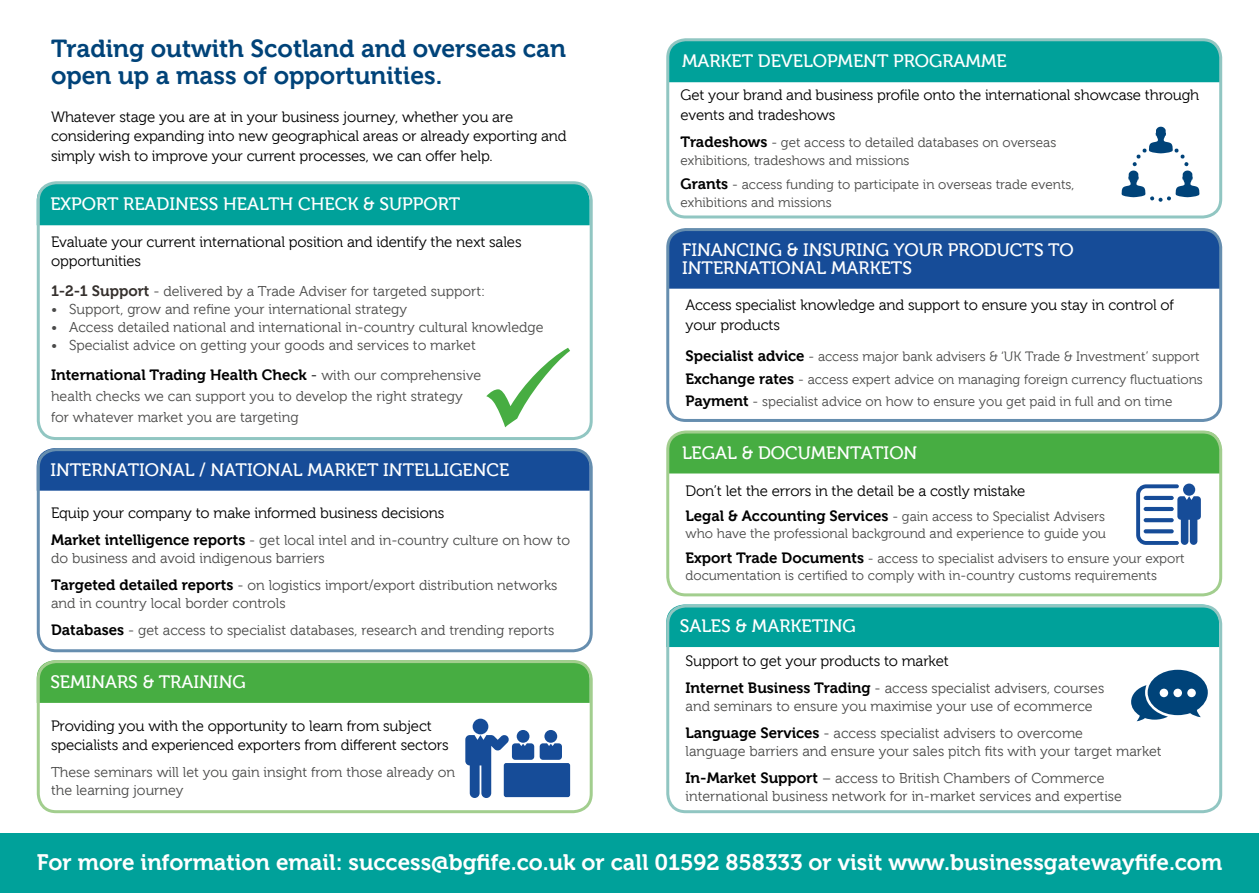
<style>
.page{position:relative;width:1259px;height:893px;background:#fff}
.page>*{position:absolute;margin:0;border:0;box-sizing:border-box;transform-origin:0 0}
.t1{font:24.75px/27px "Museo 700";color:#004379}
.t2{font:22.5px "Museo 700";color:#fff}
.t3{font:18px/18px "Museo 500";color:#fff}
.t4{font:15px/19.5px "Museo 300";letter-spacing:-.01em;color:#000}
.t5{font:15px "Museo 700";color:#000}
.t6{font:14.25px/18px "Museo 300";color:#4a4a49}
.t7{font:13.5px/22.5px "Museo 300";color:#4a4a49}
.s1{font-family:"Museo 700";font-size:15px;color:#35302d}
.s2{font-family:"Museo 300"}
.s3{font-family:"Museo 300";font-size:14.25px;color:#4a4a49}
.s4{font-family:"Museo 700";font-size:15px;color:#000}
</style>
<div class="page">
<div style="left:670px;top:42px;width:548px;height:40px;background:#00a19a"></div>
<div style="left:670px;top:229px;width:551px;height:60px;background:#164c98"></div>
<div style="left:670px;top:434px;width:548px;height:39px;background:#47ad42"></div>
<div style="left:666px;top:608px;width:552px;height:39px;background:#00a19a"></div>
<div style="left:37px;top:185px;width:552px;height:40px;background:#00a19a"></div>
<div style="left:37px;top:448px;width:552px;height:43px;background:#164c98"></div>
<div style="left:37px;top:660px;width:552px;height:43px;background:#47ad42"></div>
<div style="left:37px;top:181px;width:556px;height:259px;border:3px solid #91c6c2;border-radius:18px"></div>
<div style="left:666px;top:228px;width:556px;height:194px;border:3px solid #668eaf;border-radius:18px"></div>
<div style="left:666px;top:430px;width:556px;height:166px;border:3px solid #a2ce8e;border-radius:18px"></div>
<div style="left:666px;top:604px;width:556px;height:209px;border:3px solid #91c6c2;border-radius:18px"></div>
<div style="left:37px;top:448px;width:556px;height:204px;border:3px solid #668eaf;border-radius:18px"></div>
<div style="left:666px;top:38px;width:556px;height:180px;border:3px solid #91c6c2;border-radius:18px"></div>
<div style="left:37px;top:660px;width:556px;height:153px;border:3px solid #a2ce8e;border-radius:18px"></div>
<svg style="left:1131px;top:670px;width:76px;height:51px"></svg>
<div style="left:472px;top:719px;width:16px;height:15px;background:#164c98;border-radius:50%"></div>
<svg style="left:465px;top:735px;width:69px;height:63px"></svg>
<div style="left:517px;top:730px;width:12px;height:13px;background:#164c98;border-radius:50%"></div>
<svg style="left:540px;top:743px;width:22px;height:17px"></svg>
<div style="left:544px;top:730px;width:13px;height:13px;background:#164c98;border-radius:50%"></div>
<div style="left:504px;top:763px;width:66px;height:34px;background:#164c98;border-radius:2px"></div>
<div style="left:0;top:833px;width:1259px;height:60px;background:#00a19a"></div>
<svg style="left:1136px;top:484px;width:64px;height:61px"></svg>
<svg style="left:1143px;top:518px;width:30px;height:4px"></svg>
<svg style="left:1143px;top:529px;width:30px;height:4px"></svg>
<hr style="left:1143px;top:507px;width:30px;height:4px;background:#164c98;border-radius:2px">
<hr style="left:1143px;top:496px;width:30px;height:4px;background:#164c98;border-radius:2px">
<svg style="left:1121px;top:127px;width:78px;height:75px"></svg>
<svg style="left:486px;top:348px;width:84px;height:79px"></svg>
<h1 class="t1" style="left:51px;top:36px;width:516px">Trading outwith Scotland and overseas can open up a mass of opportunities.</h1>
<p class="t4" style="left:51px;top:107px;width:517px">Whatever stage you are at in your business journey, whether you are considering expanding into new geographical areas or already exporting and simply wish to improve your current processes, we can offer help.</p>
<p class="t3" style="left:50px;top:196px;width:411px">EXPORT READINESS HEALTH CHECK &amp; SUPPORT</p>
<p class="t4" style="left:51px;top:232px;width:472px">Evaluate your current international position and identify the next sales opportunities</p>
<p class="t6" style="left:51px;top:283px;width:436px"><span class="s1">1-2-1 Support</span> - delivered by a Trade Adviser for targeted support:</p>
<p class="t6" style="left:51px;top:301px;width:358px">• Support, grow and refine your international strategy</p>
<p class="t6" style="left:51px;top:319px;width:494px">• Access detailed national and international in-country cultural knowledge</p>
<p class="t6" style="left:51px;top:337px;width:426px">• Specialist advice on getting your goods and services to market</p>
<p class="t5" style="left:51px;top:367px;width:432px">International Trading Health Check <span class="s2">-</span> <span class="s3">with our comprehensive</span></p>
<p class="t6" style="left:51px;top:386px;width:413px;line-height:21px">health checks we can support you to develop the right strategy for whatever market you are targeting</p>
<p class="t3" style="left:50px;top:461px;width:460px">INTERNATIONAL / NATIONAL MARKET INTELLIGENCE</p>
<p class="t4" style="left:51px;top:504px;width:395px">Equip your company to make informed business decisions</p>
<p class="t6" style="left:51px;top:532px;width:520px"><span class="s4">Market intelligence reports</span> - get local intel and in-country culture on how to do business and avoid indigenous barriers</p>
<p class="t6" style="left:51px;top:577px;width:508px"><span class="s4">Targeted detailed reports</span> - on logistics import/export distribution networks and in country local border controls</p>
<p class="t6" style="left:51px;top:622px;width:505px"><span class="s4">Databases</span> - get access to specialist databases, research and trending reports</p>
<p class="t3" style="left:50px;top:673px;width:197px">SEMINARS &amp; TRAINING</p>
<p class="t4" style="left:51px;top:716px;width:399px">Providing you with the opportunity to learn from subject specialists and experienced exporters from different sectors</p>
<p class="t6" style="left:51px;top:764px;width:405px">These seminars will let you gain insight from those already on the learning journey</p>
<p class="t3" style="left:682px;top:52px;width:326px">MARKET DEVELOPMENT PROGRAMME</p>
<p class="t4" style="left:680px;top:86px;width:520px">Get your brand and business profile onto the international showcase through events and tradeshows</p>
<p class="t7" style="left:680px;top:133px;width:377px;line-height:18px"><span class="s4">Tradeshows</span> - get access to detailed databases on overseas exhibitions, tradeshows and missions</p>
<p class="t7" style="left:680px;top:175px;width:395px;line-height:18px"><span class="s4">Grants</span> - access funding to participate in overseas trade events, exhibitions and missions</p>
<p class="t3" style="left:682px;top:241px;width:393px">FINANCING &amp; INSURING YOUR PRODUCTS TO<br>INTERNATIONAL MARKETS</p>
<p class="t4" style="left:685px;top:296px;width:490px">Access specialist knowledge and support to ensure you stay in control of your products</p>
<p class="t7" style="left:685px;top:346px;width:519px"><span class="s4">Specialist advice</span> - access major bank advisers &amp; ‘UK Trade &amp; Investment’ support<br><span class="s4">Exchange rates</span> - access expert advice on managing foreign currency fluctuations<br><span class="s4">Payment</span> - specialist advice on how to ensure you get paid in full and on time</p>
<p class="t3" style="left:682px;top:444px;width:237px">LEGAL &amp; DOCUMENTATION</p>
<p class="t4" style="left:685px;top:481px;width:341px">Don’t let the errors in the detail be a costly mistake</p>
<p class="t7" style="left:685px;top:509px;width:422px;line-height:16.5px"><span class="s4">Legal &amp; Accounting Services</span> - gain access to Specialist Advisers who have the professional background and experience to guide you</p>
<p class="t7" style="left:685px;top:551px;width:501px;line-height:16.5px"><span class="s4">Export Trade Documents</span> - access to specialist advisers to ensure your export documentation is certified to comply with in-country customs requirements</p>
<p class="t3" style="left:680px;top:617px;width:177px">SALES &amp; MARKETING</p>
<p class="t4" style="left:685px;top:652px;width:265px">Support to get your products to market</p>
<p class="t6" style="left:685px;top:680px;width:420px"><span class="s4">Internet Business Trading</span> - access specialist advisers, courses and seminars to ensure you maximise your use of ecommerce</p>
<p class="t6" style="left:685px;top:725px;width:477px"><span class="s4">Language Services</span> - access specialist advisers to overcome<br>language barriers and ensure your sales pitch fits with your target market</p>
<p class="t6" style="left:685px;top:770px;width:438px"><span class="s4">In-Market Support</span> – access to British Chambers of Commerce international business network for in-market services and expertise</p>
<h2 class="t2" style="left:37px;top:850px;width:1187px">For more information email: success@bgfife.co.uk or call 01592 858333 or visit www.businessgatewayfife.com</h2>
</div>
